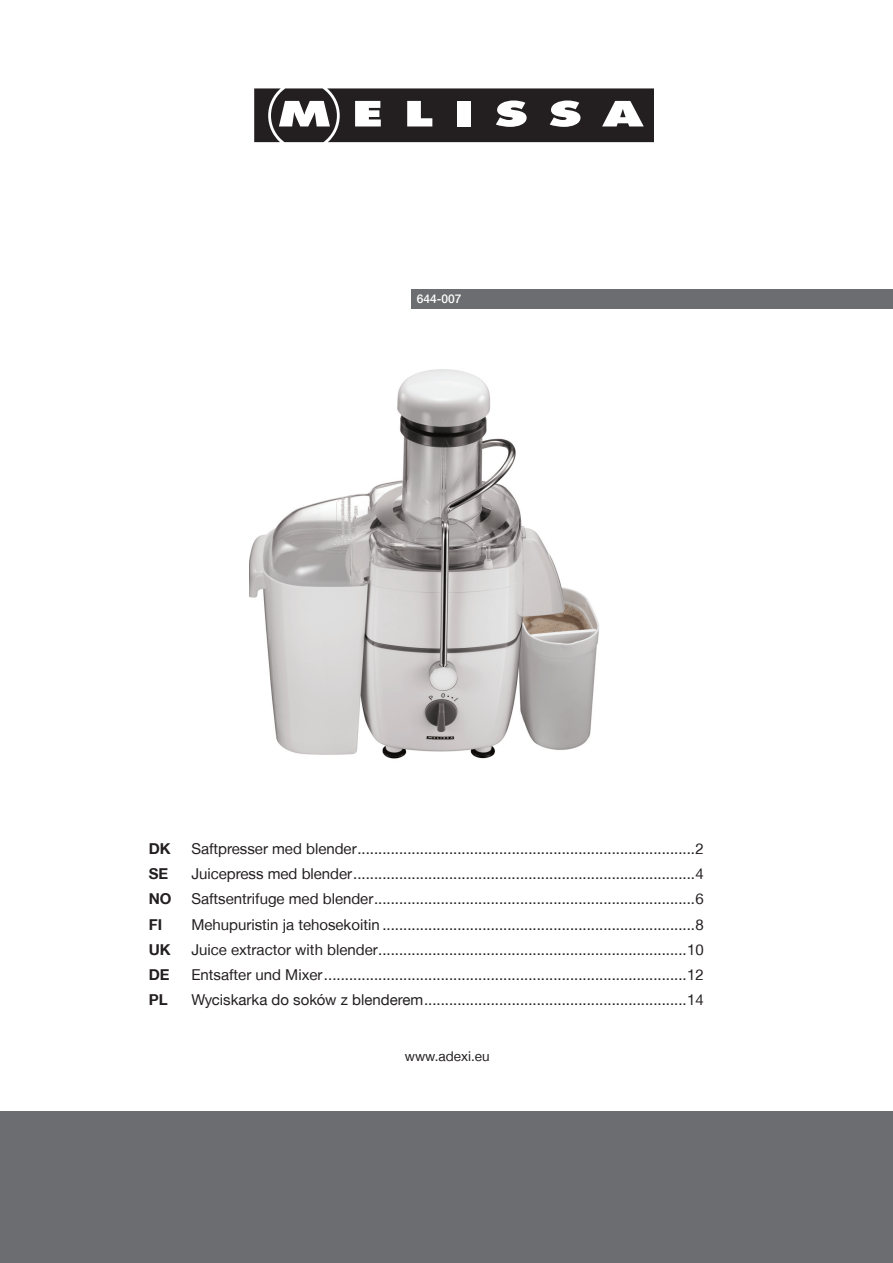
<style>
.page{position:relative;width:893px;height:1263px;background:#fff}
.page>*{position:absolute;margin:0;border:0;box-sizing:border-box;transform-origin:0 0}
.t1{font:15px "Helvetica Neue LT";color:#231f20}
.t2{font:700 15px "Helvetica Neue LT";color:#231f20}
.t3{font:13.5px "Helvetica Neue LT";color:#231f20}
.t4{font:500 12px "Helvetica Neue LT";color:#fff}
.s1{font-family:"Helvetica Neue CE"}
</style>
<div class="page">
<img style="left:249px;top:369px;width:350px;height:390px">
<div style="left:0;top:1111px;width:893px;height:152px;background:#6c6d70"></div>
<div style="left:412px;top:289px;width:481px;height:20px;background:#6c6d70"></div>
<svg style="left:254px;top:88px;width:399px;height:54px"></svg>
<p class="t4" style="left:417px;top:291px;width:46px">644-007</p>
<p class="t2" style="left:149px;top:839px;width:23px">DK</p>
<p class="t1" style="left:191px;top:839px;width:514px">Saftpresser med blender.................................................................................2</p>
<p class="t2" style="left:149px;top:864px;width:21px">SE</p>
<p class="t1" style="left:191px;top:865px;width:514px">Juicepress med blender..................................................................................4</p>
<p class="t2" style="left:149px;top:890px;width:24px">NO</p>
<p class="t1" style="left:191px;top:890px;width:514px">Saftsentrifuge med blender.............................................................................6</p>
<p class="t2" style="left:149px;top:915px;width:15px">FI</p>
<p class="t1" style="left:191px;top:915px;width:514px">Mehupuristin ja tehosekoitin ...........................................................................8</p>
<p class="t2" style="left:149px;top:940px;width:23px">UK</p>
<p class="t1" style="left:191px;top:940px;width:514px">Juice extractor with blender..........................................................................10</p>
<p class="t2" style="left:149px;top:965px;width:22px">DE</p>
<p class="t1" style="left:191px;top:966px;width:514px">Entsafter und Mixer.......................................................................................12</p>
<p class="t2" style="left:149px;top:991px;width:20px">PL</p>
<p class="t1" style="left:191px;top:991px;width:514px"><span class="s1">Wyciskarka do soków z blenderem</span>...............................................................14</p>
<p class="t3" style="left:405px;top:1048px;width:86px">www.adexi.eu</p>
</div>
